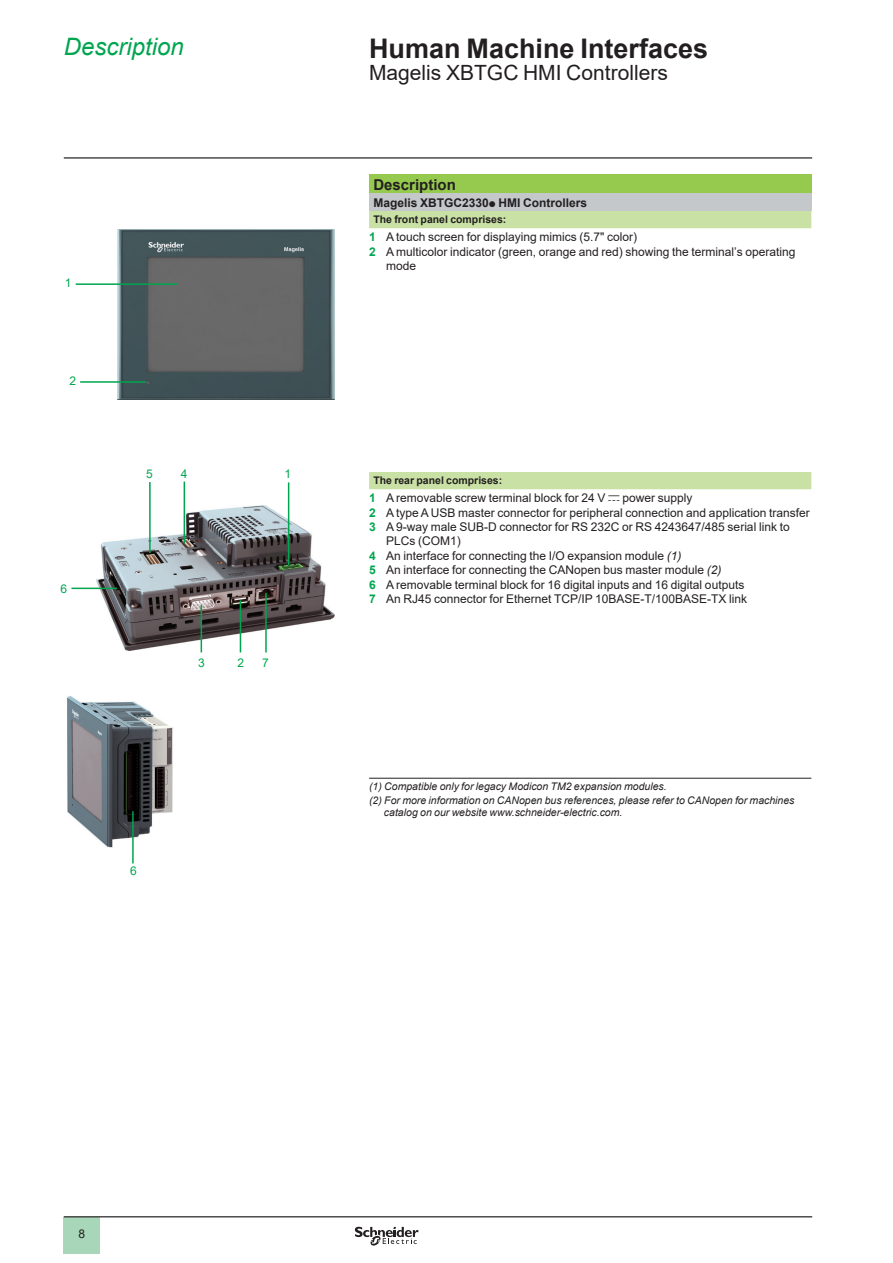
<style>
.page{position:relative;width:893px;height:1263px;background:#fff}
.page>*{position:absolute;margin:0;border:0;box-sizing:border-box;transform-origin:0 0}
._0_TitleLev1{font:700 27px "Arial";color:#231f20}
._0_Topic{font:italic 24px "Arial";color:#00a54f}
._0_TitleLev2{font:21px "Arial";color:#231f20}
._1_Section_3__10{font:700 15px "Arial";color:#231f20}
._1_Text__8{font:12px/14.4px "Arial";color:#231f20}
._1_Section_4__8{font:700 12px "Arial";color:#231f20}
.t1{font:12px "Arial";color:#00a54f}
._1_Note_1{font:italic 10.5px/12px "Arial";color:#231f20}
._1_Section_5__7{font:700 10.5px "Arial";color:#231f20}
.s1{font-family:"Graph Schneider"}
.s2{font-weight:700;color:#00a54f}
.s3{font-style:italic}
</style>
<div class="page">
<hr style="left:64px;top:157px;width:748px;height:2px;background:#231f20">
<div style="left:64px;top:1217px;width:36px;height:37px;background:#a7d7b8"></div>
<hr style="left:64px;top:1216px;width:748px;height:1px;background:#231f20">
<svg style="left:355px;top:1226px;width:64px;height:20px"></svg>
<div style="left:369px;top:174px;width:442px;height:20px;background:#96ca4e"></div>
<div style="left:369px;top:194px;width:442px;height:17px;background:#c5c8cb"></div>
<svg style="left:369px;top:211px;width:442px;height:278px"></svg>
<hr style="left:369px;top:778px;width:442px;height:1px;background:#231f20">
<img style="left:67px;top:696px;width:106px;height:151px">
<hr style="left:132px;top:811px;width:2px;height:52px;background:#00a54f">
<img style="left:118px;top:229px;width:216px;height:170px">
<hr style="left:76px;top:283px;width:102px;height:2px;background:#00a54f">
<hr style="left:80px;top:381px;width:66px;height:2px;background:#00a54f">
<img style="left:97px;top:505px;width:238px;height:145px">
<hr style="left:71px;top:588px;width:46px;height:1px;background:#00a54f">
<hr style="left:184px;top:481px;width:1px;height:62px;background:#00a54f">
<hr style="left:149px;top:482px;width:2px;height:71px;background:#00a54f">
<hr style="left:288px;top:482px;width:1px;height:83px;background:#00a54f">
<hr style="left:265px;top:593px;width:2px;height:59px;background:#00a54f">
<hr style="left:240px;top:600px;width:1px;height:52px;background:#00a54f">
<hr style="left:201px;top:605px;width:1px;height:47px;background:#00a54f">
<p class="_0_Topic" style="left:64px;top:31px;width:122px">Description</p>
<p class="_0_TitleLev1" style="left:369px;top:29px;width:341px">Human Machine Interfaces</p>
<p class="_0_TitleLev2" style="left:369px;top:58px;width:300px">Magelis XBTGC HMI Controllers</p>
<p class="t1" style="left:65px;top:275px;width:8px">1</p>
<p class="t1" style="left:70px;top:373px;width:8px">2</p>
<p class="t1" style="left:61px;top:581px;width:8px">6</p>
<p class="t1" style="left:146px;top:466px;width:8px">5</p>
<p class="t1" style="left:181px;top:466px;width:8px">4</p>
<p class="t1" style="left:284px;top:466px;width:8px">1</p>
<p class="t1" style="left:198px;top:654px;width:8px">3</p>
<p class="t1" style="left:237px;top:654px;width:8px">2</p>
<p class="t1" style="left:262px;top:654px;width:8px">7</p>
<p class="t1" style="left:130px;top:863px;width:8px">6</p>
<p class="_1_Section_3__10" style="left:373px;top:174px;width:84px">Description</p>
<p class="_1_Section_4__8" style="left:373px;top:194px;width:215px">Magelis XBTGC2330<span class="s1">p</span> HMI Controllers</p>
<p class="_1_Section_5__7" style="left:373px;top:212px;width:135px">The front panel comprises:</p>
<p class="_1_Text__8" style="left:369px;top:230px;width:270px"><span class="s2">1</span> A touch screen for displaying mimics (5.7" color)</p>
<p class="_1_Text__8" style="left:386px;top:244px;width:411px;text-indent:-17px"><span class="s2">2</span> A multicolor indicator (green, orange and red) showing the terminal’s operating mode</p>
<p class="_1_Section_5__7" style="left:373px;top:473px;width:130px">The rear panel comprises:</p>
<p class="_1_Text__8" style="left:369px;top:491px;width:325px"><span class="s2">1</span> A removable screw terminal block for 24 V <span class="s1">c</span> power supply</p>
<p class="_1_Text__8" style="left:369px;top:505px;width:442px"><span class="s2">2</span> A type A USB master connector for peripheral connection and application transfer</p>
<p class="_1_Text__8" style="left:386px;top:520px;width:405px;text-indent:-17px"><span class="s2">3</span> A 9-way male SUB-D connector for RS 232C or RS 4243647/485 serial link to<br>PLCs (COM1)</p>
<p class="_1_Text__8" style="left:369px;top:548px;width:314px"><span class="s2">4</span> An interface for connecting the I/O expansion module <span class="s3">(1)</span></p>
<p class="_1_Text__8" style="left:369px;top:563px;width:354px"><span class="s2">5</span> An interface for connecting the CANopen bus master module <span class="s3">(2)</span></p>
<p class="_1_Text__8" style="left:369px;top:577px;width:377px"><span class="s2">6</span> A removable terminal block for 16 digital inputs and 16 digital outputs</p>
<p class="_1_Text__8" style="left:369px;top:592px;width:380px"><span class="s2">7</span> An RJ45 connector for Ethernet TCP/IP 10BASE-T/100BASE-TX link</p>
<p class="_1_Note_1" style="left:369px;top:780px;width:299px">(1) Compatible only for legacy Modicon TM2 expansion modules.</p>
<p class="_1_Note_1" style="left:384px;top:794px;width:412px;text-indent:-15px">(2) For more information on CANopen bus references, please refer to CANopen for machines catalog on our website www.schneider-electric.com.</p>
<p class="_1_Text__8" style="left:79px;top:1226px;width:8px">8</p>
</div>
